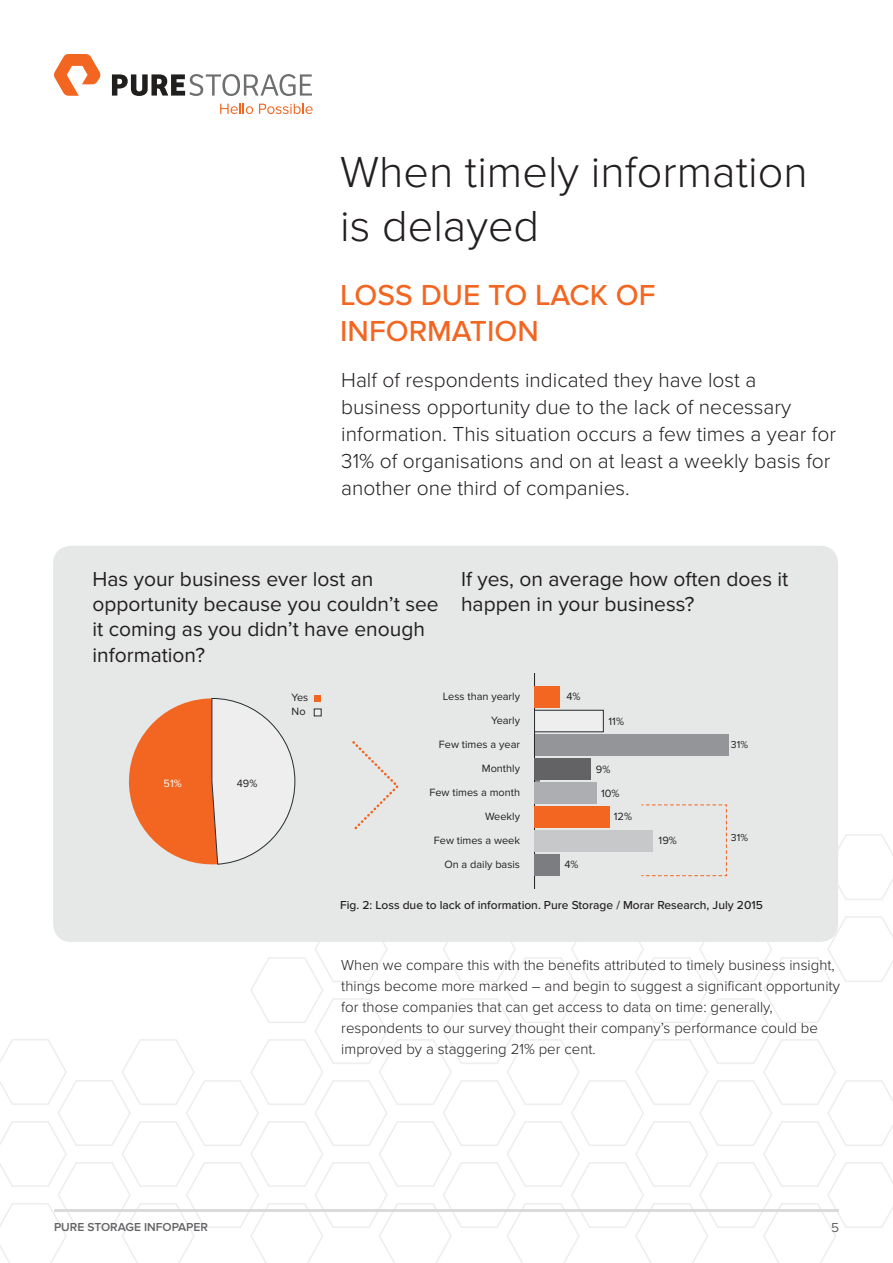
<style>
.page{position:relative;width:893px;height:1263px;background:#fff}
.page>*{position:absolute;margin:0;border:0;box-sizing:border-box;transform-origin:0 0}
.t1{font:300 45px "Proxima Nova";color:#231f20}
.t2{font:500 30px "Proxima Nova";color:#f36621}
.t3{font:300 21px/27px "Proxima Nova";color:#231f20}
.t4{font:21px "Proxima Nova";color:#231f20}
.t5{font:300 15px/21px "Proxima Nova";color:#231f20}
.t6{font:13.5px "Proxima Nova";color:#636366}
.t7{font:500 12px "Proxima Nova";color:#231f20}
.t8{font:600 12px "Proxima Nova";color:#636366}
.t9{font:10.95px/23.9px "Proxima Nova";color:#231f20}
.t10{font:10.95px "Proxima Nova";color:#fff}
.t11{font:10.5px "Proxima Nova";color:#231f20}
.t12{font:8.25px "Myriad Pro";color:#231f20;scale:1.25 1}
</style>
<div class="page">
<svg style="left:54px;top:54px;width:47px;height:42px"></svg>
<svg style="left:112px;top:74px;width:200px;height:22px"></svg>
<svg style="left:220px;top:104px;width:33px;height:10px"></svg>
<svg style="left:259px;top:104px;width:54px;height:10px"></svg>
<div style="left:54px;top:546px;width:783px;height:395px;background:#e5e8e7;border-radius:17px"></div>
<div style="left:314px;top:695px;width:7px;height:7px;background:#f36621"></div>
<hr style="left:534px;top:674px;width:1px;height:215px;background:#231f20">
<div style="left:534px;top:686px;width:26px;height:22px;background:#f36621"></div>
<svg style="left:1px;top:697px;width:892px;height:566px"></svg>
<p class="t1" style="left:340px;top:146px;width:469px">When timely information</p>
<p class="t1" style="left:340px;top:200px;width:201px">is delayed</p>
<p class="t2" style="left:340px;top:278px;width:317px">LOSS DUE TO LACK OF</p>
<p class="t2" style="left:340px;top:314px;width:200px">INFORMATION</p>
<p class="t3" style="left:341px;top:367px;width:496px">Half of respondents indicated they have lost a business opportunity due to the lack of necessary information. This situation occurs a few times a year for 31% of organisations and on at least a weekly basis for another one third of companies.</p>
<p class="t4" style="left:93px;top:567px;width:282px">Has your business ever lost an</p>
<p class="t4" style="left:93px;top:592px;width:348px">opportunity because you couldn’t see</p>
<p class="t4" style="left:93px;top:617px;width:334px">it coming as you didn’t have enough</p>
<p class="t4" style="left:93px;top:643px;width:114px">information?</p>
<p class="t4" style="left:461px;top:567px;width:329px">If yes, on average how often does it</p>
<p class="t4" style="left:461px;top:592px;width:235px">happen in your business?</p>
<p class="t10" style="left:164px;top:777px;width:20px">51%</p>
<p class="t9" style="left:237px;top:772px;width:22px">49%</p>
<p class="t9" style="left:292px;top:691px;width:18px;line-height:14px">Yes<br>No</p>
<p class="t9" style="left:429px;top:685px;width:92px;text-align:right">Less than yearly<br>Yearly<br>Few times a year<br>Monthly<br>Few times a month<br>Weekly<br>Few times a week<br>On a daily basis</p>
<p class="t9" style="left:566px;top:685px;width:16px">4%</p>
<p class="t9" style="left:564px;top:852px;width:16px">4%</p>
<p class="t9" style="left:609px;top:709px;width:17px">11%</p>
<p class="t9" style="left:596px;top:757px;width:16px">9%</p>
<p class="t9" style="left:614px;top:782px;width:20px;line-height:22.6px;text-indent:-13px">10%<br>12%</p>
<p class="t9" style="left:659px;top:829px;width:20px">19%</p>
<p class="t11" style="left:731px;top:738px;width:19px">31%</p>
<p class="t11" style="left:731px;top:831px;width:19px">31%</p>
<p class="t7" style="left:340px;top:898px;width:424px">Fig. 2: Loss due to lack of information. Pure Storage / Morar Research, July 2015</p>
<p class="t12" style="left:532px;top:903px;width:6px">0</p>
<p class="t12" style="left:563px;top:903px;width:6px">5</p>
<p class="t12" style="left:592px;top:903px;width:10px">10</p>
<p class="t12" style="left:623px;top:903px;width:10px">15</p>
<p class="t12" style="left:654px;top:903px;width:10px">20</p>
<p class="t12" style="left:686px;top:903px;width:10px">25</p>
<p class="t12" style="left:717px;top:903px;width:10px">30</p>
<p class="t12" style="left:748px;top:903px;width:10px">35</p>
<p class="t5" style="left:341px;top:955px;width:500px">When we compare this with the benefits attributed to timely business insight, things become more marked – and begin to suggest a significant opportunity for those companies that can get access to data on time: generally,</p>
<p class="t5" style="left:341px;top:1018px;width:478px">respondents to our survey thought their company’s performance could be improved by a staggering 21% per cent.</p>
<p class="t8" style="left:54px;top:1220px;width:155px">PURE STORAGE INFOPAPER</p>
<p class="t6" style="left:831px;top:1220px;width:9px">5</p>
</div>
